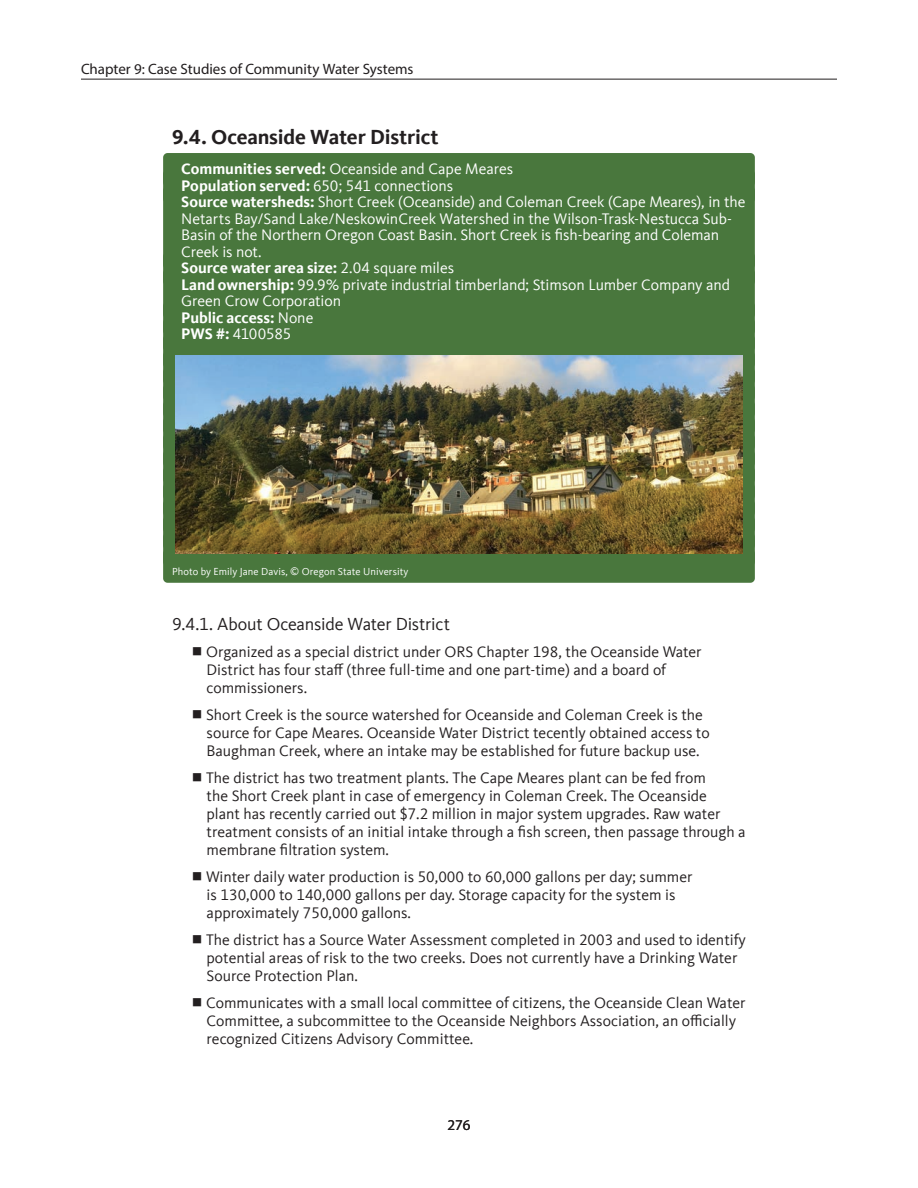
<style>
.page{position:relative;width:918px;height:1188px;background:#fff}
.page>*{position:absolute;margin:0;border:0;box-sizing:border-box;transform-origin:0 0}
.t1{font:700 21px "Kievit Offc";letter-spacing:-.01em;color:#231f20}
.t2{font:18px "Kievit Offc";letter-spacing:-.01em;color:#231f20}
.t3{font:15.75px/18px "Kievit Offc";color:#231f20}
.t4{font:15.75px/16.5px "Kievit Offc";letter-spacing:-.005em;color:#fff}
.t5{font:15px "Myriad Pro";color:#211d1e}
.t6{font:15px "Myriad Pro";color:#231f20}
.t7{font:10.5px "Kievit Offc";letter-spacing:.005em;color:#fff}
.s1{font-weight:700}
</style>
<div class="page">
<hr style="left:81px;top:79px;width:756px;height:1px;background:#211d1e">
<div style="left:163px;top:153px;width:592px;height:34px;background:#49773d;border-radius:4px"></div>
<div style="left:163px;top:170px;width:592px;height:33px;background:#49773d;border-radius:4px"></div>
<div style="left:163px;top:186px;width:592px;height:83px;background:#49773d;border-radius:4px"></div>
<div style="left:163px;top:252px;width:592px;height:34px;background:#49773d;border-radius:4px"></div>
<div style="left:163px;top:269px;width:592px;height:50px;background:#49773d;border-radius:4px"></div>
<div style="left:163px;top:302px;width:592px;height:33px;background:#49773d;border-radius:4px"></div>
<div style="left:163px;top:318px;width:592px;height:34px;background:#49773d;border-radius:4px"></div>
<div style="left:163px;top:335px;width:592px;height:33px;background:#49773d;border-radius:4px"></div>
<svg style="left:163px;top:351px;width:592px;height:34px"></svg>
<div style="left:163px;top:384px;width:592px;height:34px;background:#49773d;border-radius:4px"></div>
<div style="left:163px;top:417px;width:592px;height:34px;background:#49773d;border-radius:4px"></div>
<div style="left:163px;top:450px;width:592px;height:34px;background:#49773d;border-radius:4px"></div>
<div style="left:163px;top:483px;width:592px;height:34px;background:#49773d;border-radius:4px"></div>
<div style="left:163px;top:516px;width:592px;height:34px;background:#49773d;border-radius:4px"></div>
<div style="left:163px;top:549px;width:592px;height:34px;background:#49773d;border-radius:4px"></div>
<img style="left:175px;top:356px;width:568px;height:198px">
<p class="t5" style="left:81px;top:60px;width:334px">Chapter 9: Case Studies of Community Water Systems</p>
<h1 class="t1" style="left:172px;top:125px;width:268px">9.4. Oceanside Water District</h1>
<p class="t4" style="left:181px;top:161px;width:566px"><span class="s1">Communities served:</span> Oceanside and Cape Meares<br><span class="s1">Population served:</span> 650; 541 connections<br><span class="s1">Source watersheds:</span> Short Creek (Oceanside) and Coleman Creek (Cape Meares), in the Netarts Bay/Sand Lake/NeskowinCreek Watershed in the Wilson-Trask-Nestucca Sub-Basin of the Northern Oregon Coast Basin. Short Creek is fish-bearing and Coleman Creek is not.<br><span class="s1">Source water area size:</span> 2.04 square miles<br><span class="s1">Land ownership:</span> 99.9% private industrial timberland; Stimson Lumber Company and Green Crow Corporation<br><span class="s1">Public access:</span> None<br><span class="s1">PWS #:</span> 4100585</p>
<p class="t7" style="left:172px;top:566px;width:238px">Photo by Emily Jane Davis, © Oregon State University</p>
<p class="t2" style="left:172px;top:614px;width:279px">9.4.1. About Oceanside Water District</p>
<p class="t3" style="left:206px;top:643px;width:497px">Organized as a special district under ORS Chapter 198, the Oceanside Water<br>District has four staff (three full-time and one part-time) and a board of commissioners.</p>
<p class="t3" style="left:206px;top:706px;width:505px">Short Creek is the source watershed for Oceanside and Coleman Creek is the source for Cape Meares. Oceanside Water District tecently obtained access to<br>Baughman Creek, where an intake may be established for future backup use.</p>
<p class="t3" style="left:206px;top:769px;width:541px">The district has two treatment plants. The Cape Meares plant can be fed from<br>the Short Creek plant in case of emergency in Coleman Creek. The Oceanside<br>plant has recently carried out $7.2 million in major system upgrades. Raw water treatment consists of an initial intake through a fish screen, then passage through a membrane filtration system.</p>
<p class="t3" style="left:206px;top:868px;width:488px">Winter daily water production is 50,000 to 60,000 gallons per day; summer is 130,000 to 140,000 gallons per day. Storage capacity for the system is approximately 750,000 gallons.</p>
<p class="t3" style="left:206px;top:931px;width:541px">The district has a Source Water Assessment completed in 2003 and used to identify potential areas of risk to the two creeks. Does not currently have a Drinking Water<br>Source Protection Plan.</p>
<p class="t3" style="left:206px;top:994px;width:541px">Communicates with a small local committee of citizens, the Oceanside Clean Water<br>Committee, a subcommittee to the Oceanside Neighbors Association, an officially recognized Citizens Advisory Committee.</p>
<p class="t6" style="left:447px;top:1116px;width:25px">276</p>
</div>
